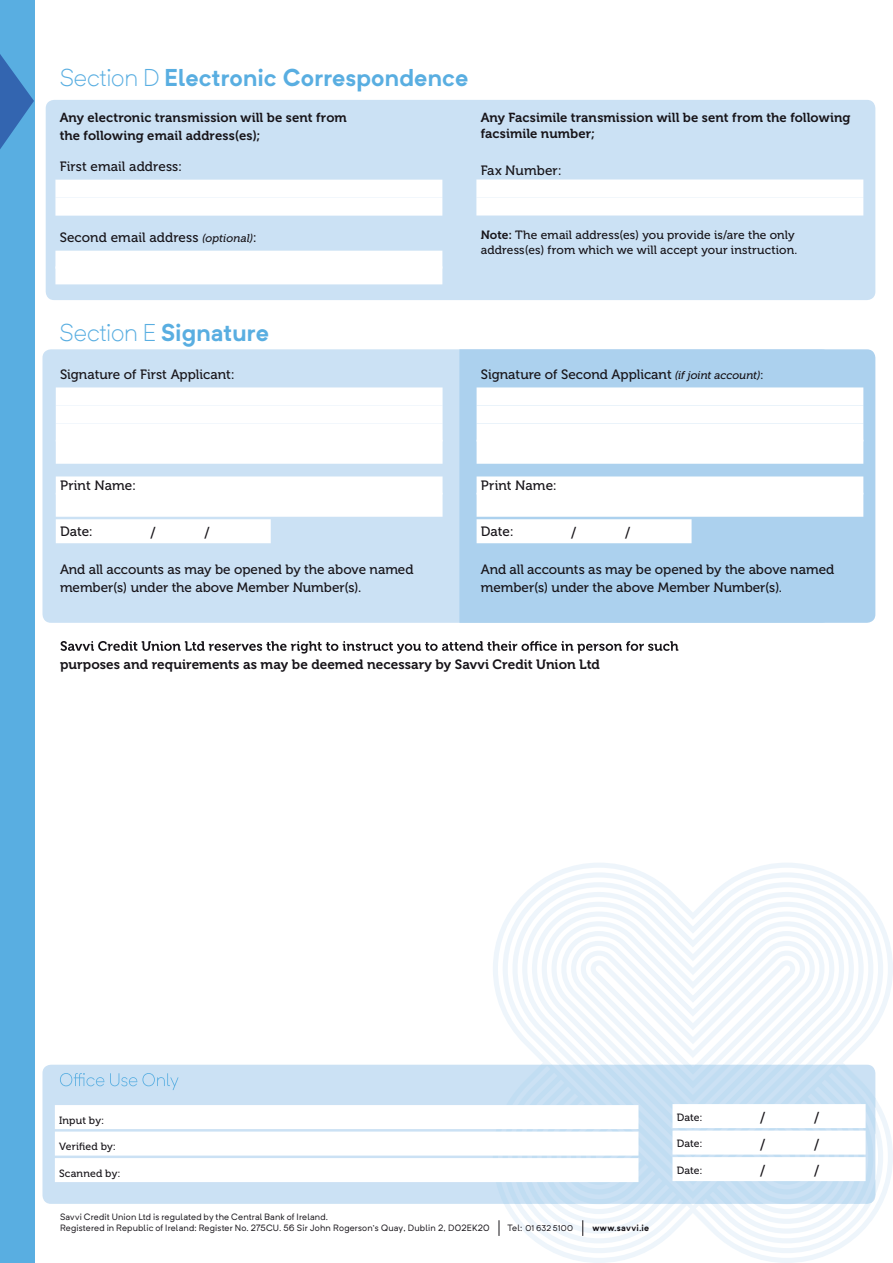
<style>
.page{position:relative;width:893px;height:1263px;background:#fff}
.page>*{position:absolute;margin:0;border:0;box-sizing:border-box;transform-origin:0 0}
.t1{font:700 24px "Neutrif Pro";letter-spacing:-.005em;color:#59aee1}
.t2{font:15px "Museo 500";color:#171419}
.t3{font:13.5px/18px "Museo 500";color:#171419}
.t4{font:13.5px "Museo 700";color:#171419}
.t5{font:13.05px/18px "Museo 700";letter-spacing:.005em;color:#171419}
.t6{font:12px/15px "Museo 500";letter-spacing:.01em;color:#171419}
.t7{font:10.5px "Museo 500";letter-spacing:.015em;color:#171419}
.t8{font:9px/10.8px "Neutrif Pro";letter-spacing:.02em;color:#171419}
.t9{font:700 9px "Neutrif Pro";letter-spacing:.025em;color:#171419}
.t10{font:8.25px "Neutrif Pro";letter-spacing:.02em;color:#171419}
.s1{font-weight:300}
.s2{font-style:italic;font-size:11.25px}
.s3{font-family:"Museo 700"}
.s4{font-size:12px}
.s5{font-size:9px}
</style>
<div class="page">
<div style="left:42px;top:349px;width:788px;height:274px;background:#cbe1f4;border-radius:9px"></div>
<div style="left:459px;top:349px;width:416px;height:274px;background:#acd1ee"></div>
<div style="left:56px;top:387px;width:387px;height:18px;background:#fff"></div>
<div style="left:56px;top:405px;width:387px;height:18px;background:#fff"></div>
<div style="left:56px;top:423px;width:387px;height:18px;background:#fff"></div>
<div style="left:56px;top:440px;width:387px;height:24px;background:#fff"></div>
<div style="left:56px;top:476px;width:387px;height:18px;background:#fff"></div>
<div style="left:56px;top:493px;width:387px;height:24px;background:#fff"></div>
<div style="left:56px;top:519px;width:215px;height:24px;background:#fff"></div>
<div style="left:477px;top:387px;width:386px;height:18px;background:#fff"></div>
<div style="left:477px;top:405px;width:386px;height:18px;background:#fff"></div>
<div style="left:477px;top:423px;width:386px;height:18px;background:#fff"></div>
<div style="left:477px;top:440px;width:386px;height:24px;background:#fff"></div>
<div style="left:477px;top:476px;width:386px;height:18px;background:#fff"></div>
<div style="left:477px;top:493px;width:386px;height:24px;background:#fff"></div>
<div style="left:477px;top:519px;width:215px;height:24px;background:#fff"></div>
<svg style="left:60px;top:641px;width:618px;height:13px"></svg>
<div style="left:42px;top:1065px;width:833px;height:139px;background:#cbe1f4;border-radius:9px"></div>
<svg style="left:493px;top:863px;width:400px;height:400px"></svg>
<svg style="left:493px;top:1065px;width:388px;height:139px"></svg>
<svg style="left:503px;top:872px;width:380px;height:193px"></svg>
<svg style="left:504px;top:882px;width:378px;height:168px"></svg>
<div style="left:55px;top:1105px;width:583px;height:24px;background:#fff"></div>
<div style="left:55px;top:1131px;width:583px;height:24px;background:#fff"></div>
<div style="left:55px;top:1158px;width:583px;height:24px;background:#fff"></div>
<svg style="left:60px;top:1073px;width:119px;height:17px"></svg>
<div style="left:672px;top:1104px;width:194px;height:24px;background:#fff"></div>
<div style="left:672px;top:1130px;width:194px;height:24px;background:#fff"></div>
<div style="left:672px;top:1157px;width:194px;height:24px;background:#fff"></div>
<div style="left:0;top:0;width:34px;height:1263px;background:#59aee1"></div>
<svg style="left:0;top:54px;width:34px;height:95px"></svg>
<div style="left:46px;top:100px;width:829px;height:200px;background:#cbe1f4;border-radius:9px"></div>
<div style="left:55px;top:180px;width:387px;height:18px;background:#fff"></div>
<div style="left:55px;top:198px;width:387px;height:18px;background:#fff"></div>
<div style="left:55px;top:251px;width:387px;height:18px;background:#fff"></div>
<div style="left:55px;top:266px;width:387px;height:18px;background:#fff"></div>
<div style="left:476px;top:179px;width:387px;height:18px;background:#fff"></div>
<div style="left:476px;top:197px;width:387px;height:18px;background:#fff"></div>
<svg style="left:499px;top:911px;width:345px;height:332px"></svg>
<h1 class="t1" style="left:60px;top:61px;width:410px"><span class="s1">Section D</span> Electronic Correspondence</h1>
<p class="t5" style="left:60px;top:109px;width:289px">Any electronic transmission will be sent from the following email address(es);</p>
<p class="t3" style="left:60px;top:158px;width:124px">First email address:</p>
<p class="t5" style="left:481px;top:110px;width:371px;line-height:15.8px">Any Facsimile transmission will be sent from the following facsimile number;</p>
<p class="t3" style="left:481px;top:162px;width:82px">Fax Number:</p>
<p class="t3" style="left:60px;top:229px;width:199px">Second email address <span class="s2">(optional)</span>:</p>
<p class="t6" style="left:481px;top:228px;width:318px"><span class="s3">Note:</span> The email address(es) you provide is/are the only address(es) from which we will accept your instruction.</p>
<h1 class="t1" style="left:60px;top:316px;width:211px"><span class="s1">Section E</span> Signature</h1>
<p class="t3" style="left:60px;top:366px;width:176px">Signature of First Applicant:</p>
<p class="t3" style="left:481px;top:366px;width:284px">Signature of Second Applicant <span class="s2">(if joint account)</span><span class="s4">:</span></p>
<p class="t3" style="left:60px;top:477px;width:77px">Print Name:</p>
<p class="t3" style="left:60px;top:523px;width:34px">Date:</p>
<p class="t2" style="left:150px;top:525px;width:7px">/</p>
<p class="t2" style="left:204px;top:525px;width:7px">/</p>
<p class="t3" style="left:60px;top:561px;width:355px">And all accounts as may be opened by the above named member(s) under the above Member Number(s).</p>
<p class="t3" style="left:481px;top:477px;width:77px">Print Name:</p>
<p class="t3" style="left:481px;top:523px;width:34px">Date:</p>
<p class="t2" style="left:571px;top:525px;width:7px">/</p>
<p class="t2" style="left:625px;top:525px;width:7px">/</p>
<p class="t3" style="left:481px;top:561px;width:355px">And all accounts as may be opened by the above named member(s) under the above Member Number(s).</p>
<p class="t4" style="left:60px;top:656px;width:541px">purposes and requirements as may be deemed necessary by Savvi Credit Union Ltd</p>
<p class="t7" style="left:59px;top:1114px;width:47px">Input by:</p>
<p class="t7" style="left:59px;top:1141px;width:58px">Verified by:</p>
<p class="t7" style="left:59px;top:1167px;width:63px">Scanned by:</p>
<p class="t8" style="left:60px;top:1211px;width:431px">Savvi Credit Union Ltd is regulated by the Central Bank of Ireland.<br>Registered in Republic of Ireland: Register No. 275CU. 56 Sir John Rogerson’s Quay, Dublin 2, D02EK20</p>
<p class="t10" style="left:507px;top:1223px;width:67px"><span class="s5">Tel:</span> 01 632 5100</p>
<p class="t9" style="left:592px;top:1222px;width:58px">www.savvi.ie</p>
<p class="t7" style="left:677px;top:1111px;width:27px">Date:</p>
<p class="t2" style="left:760px;top:1110px;width:7px">/</p>
<p class="t2" style="left:814px;top:1110px;width:7px">/</p>
<p class="t7" style="left:677px;top:1138px;width:27px">Date:</p>
<p class="t2" style="left:760px;top:1136px;width:7px">/</p>
<p class="t2" style="left:814px;top:1136px;width:7px">/</p>
<p class="t7" style="left:677px;top:1164px;width:27px">Date:</p>
<p class="t2" style="left:760px;top:1163px;width:7px">/</p>
<p class="t2" style="left:814px;top:1163px;width:7px">/</p>
</div>
